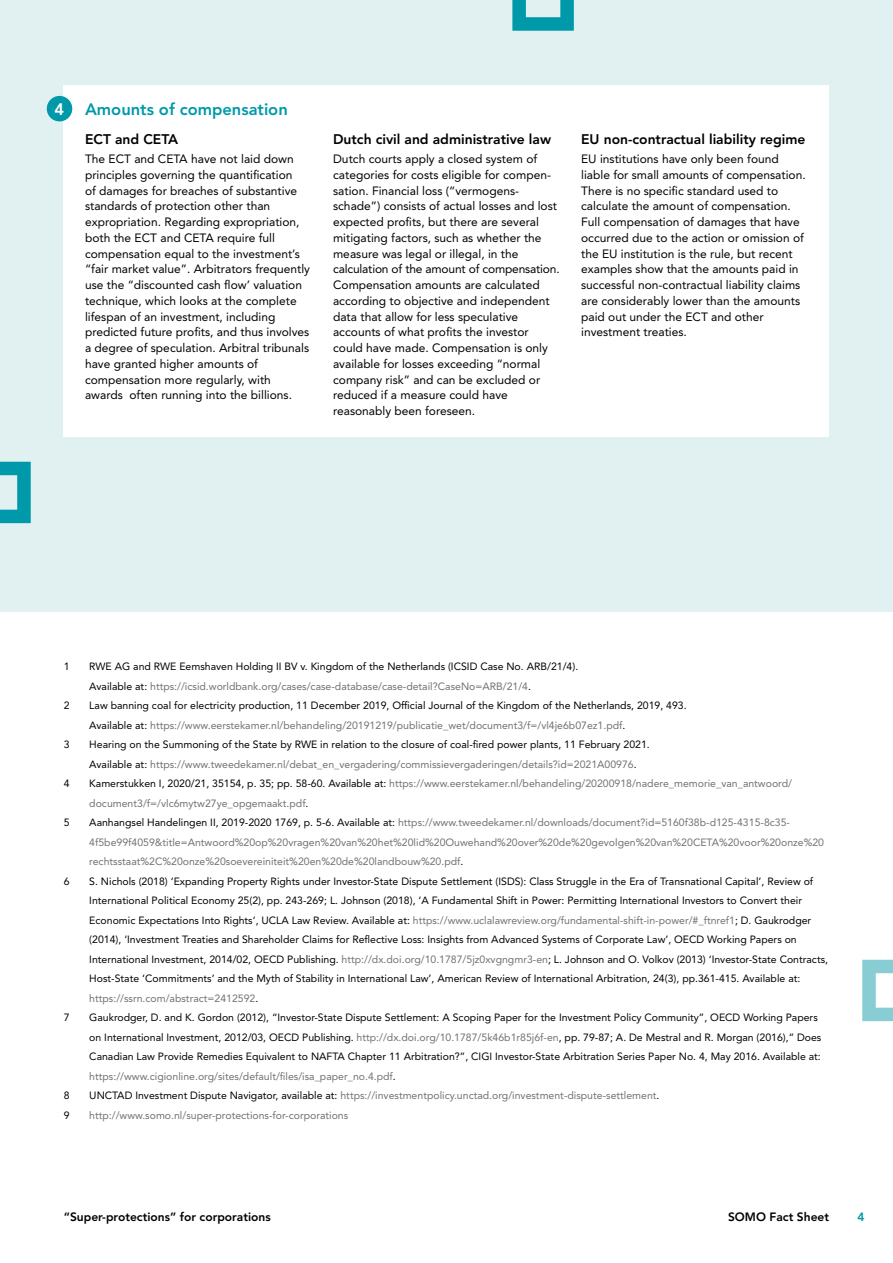
<style>
.page{position:relative;width:893px;height:1263px;background:#fff}
.page>*{position:absolute;margin:0;border:0;box-sizing:border-box;transform-origin:0 0}
.t1{font:800 16.5px "Avenir LT Std";color:#0099a9}
.t2{font:800 16.5px "Avenir LT Std";color:#fff}
.t3{font:800 13.8px "Avenir LT Std";color:#000}
.t4{font:12px/15.8px "Avenir LT Std";color:#000}
.t5{font:800 12px "Avenir LT Std";color:#000}
.t6{font:800 12px "Avenir LT Std";color:#0099a9}
.t7{font:10.5px/19.5px "Avenir LT Std";color:#000}
.t8{font:10.5px/19.5px "Avenir LT Std";color:#707172}
.s1{color:#707172}
.s2{color:#000}
</style>
<div class="page">
<div style="left:0;top:0;width:893px;height:612px;background:#e1f1f2"></div>
<div style="left:64px;top:85px;width:765px;height:351px;background:#fff"></div>
<svg style="left:512px;top:0;width:62px;height:31px"></svg>
<div style="left:48px;top:97px;width:24px;height:24px;background:#0099a9;border-radius:50%"></div>
<div style="left:47px;top:96px;width:25px;height:25px;border:2px solid #0099a9;border-radius:50%"></div>
<svg style="left:862px;top:960px;width:31px;height:61px"></svg>
<svg style="left:0;top:462px;width:31px;height:61px"></svg>
<h1 class="t2" style="left:55px;top:99px;width:11px">4</h1>
<h1 class="t1" style="left:85px;top:100px;width:204px">Amounts of compensation</h1>
<h2 class="t3" style="left:85px;top:131px;width:95px">ECT and CETA</h2>
<p class="t4" style="left:85px;top:151px;width:226px">The ECT and CETA have not laid down principles governing the quantification<br>of damages for breaches of substantive standards of protection other than expropriation. Regarding expropriation, both the ECT and CETA require full compensation equal to the investment’s “fair market value”. Arbitrators frequently use the “discounted cash flow’ valuation technique, which looks at the complete lifespan of an investment, including predicted future profits, and thus involves a degree of speculation. Arbitral tribunals have granted higher amounts of compensation more regularly, with awards often running into the billions.</p>
<h2 class="t3" style="left:333px;top:131px;width:219px">Dutch civil and administrative law</h2>
<p class="t4" style="left:333px;top:151px;width:228px">Dutch courts apply a closed system of categories for costs eligible for compen&shy;sation. Financial loss (“vermogens&shy;schade”) consists of actual losses and lost expected profits, but there are several mitigating factors, such as whether the measure was legal or illegal, in the calculation of the amount of compensation.<br>Compensation amounts are calculated according to objective and independent data that allow for less speculative accounts of what profits the investor could have made. Compensation is only available for losses exceeding “normal company risk” and can be excluded or reduced if a measure could have reasonably been foreseen.</p>
<h2 class="t3" style="left:581px;top:131px;width:226px">EU non-contractual liability regime</h2>
<p class="t4" style="left:581px;top:151px;width:226px">EU institutions have only been found liable for small amounts of compensation.<br>There is no specific standard used to calculate the amount of compensation.<br>Full compensation of damages that have occurred due to the action or omission of the EU institution is the rule, but recent examples show that the amounts paid in successful non-contractual liability claims are considerably lower than the amounts paid out under the ECT and other investment treaties.</p>
<p class="t7" style="left:64px;top:657px;width:7px">1</p>
<p class="t7" style="left:89px;top:657px;width:490px">RWE AG and RWE Eemshaven Holding II BV v. Kingdom of the Netherlands (ICSID Case No. ARB/21/4).<br>Available at: <span class="s1">https://icsid.worldbank.org/cases/case-database/case-detail?CaseNo=ARB/21/4</span>.</p>
<p class="t7" style="left:64px;top:696px;width:7px">2</p>
<p class="t7" style="left:89px;top:696px;width:599px">Law banning coal for electricity production, 11 December 2019, Official Journal of the Kingdom of the Netherlands, 2019, 493.<br>Available at: <span class="s1">https://www.eerstekamer.nl/behandeling/20191219/publicatie_wet/document3/f=/vl4je6b07ez1.pdf</span>.</p>
<p class="t7" style="left:64px;top:735px;width:7px">3</p>
<p class="t7" style="left:89px;top:735px;width:562px">Hearing on the Summoning of the State by RWE in relation to the closure of coal-fired power plants, 11 February 2021.<br>Available at: <span class="s1">https://www.tweedekamer.nl/debat_en_vergadering/commissievergaderingen/details?id=2021A00976</span>.</p>
<p class="t7" style="left:64px;top:774px;width:7px">4</p>
<p class="t8" style="left:89px;top:774px;width:704px"><span class="s2">Kamerstukken I, 2020/21, 35154, p. 35; pp. 58-60. Available at:</span> https://www.eerstekamer.nl/behandeling/20200918/nadere_memorie_van_antwoord/ document3/f=/vlc6mytw27ye_opgemaakt.pdf<span class="s2">.</span></p>
<p class="t7" style="left:64px;top:813px;width:7px">5</p>
<p class="t8" style="left:89px;top:813px;width:736px"><span class="s2">Aanhangsel Handelingen II, 2019-2020 1769, p. 5-6. Available at:</span> https://www.tweedekamer.nl/downloads/document?id=5160f38b-d125-4315-8c35-<br>4f5be99f4059&amp;title=Antwoord%20op%20vragen%20van%20het%20lid%20Ouwehand%20over%20de%20gevolgen%20van%20CETA%20voor%20onze%20 rechtsstaat%2C%20onze%20soevereiniteit%20en%20de%20landbouw%20.pdf<span class="s2">.</span></p>
<p class="t7" style="left:64px;top:871px;width:7px">6</p>
<p class="t7" style="left:89px;top:871px;width:740px">S. Nichols (2018) ‘Expanding Property Rights under Investor-State Dispute Settlement (ISDS): Class Struggle in the Era of Transnational Capital’, Review of International Political Economy 25(2), pp. 243-269; L. Johnson (2018), ‘A Fundamental Shift in Power: Permitting International Investors to Convert their Economic Expectations Into Rights’, UCLA Law Review. Available at: <span class="s1">https://www.uclalawreview.org/fundamental-shift-in-power/#_ftnref1</span>; D. Gaukrodger (2014), ‘Investment Treaties and Shareholder Claims for Reflective Loss: Insights from Advanced Systems of Corporate Law’, OECD Working Papers on International Investment, 2014/02, OECD Publishing. <span class="s1">http://dx.doi.org/10.1787/5jz0xvgngmr3-en</span>; L. Johnson and O. Volkov (2013) ‘Investor-State Contracts, Host-State ‘Commitments’ and the Myth of Stability in International Law’, American Review of International Arbitration, 24(3), pp.361-415. Available at: <span class="s1">https://ssrn.com/abstract=2412592</span>.</p>
<p class="t7" style="left:64px;top:1008px;width:7px">7</p>
<p class="t7" style="left:89px;top:1008px;width:734px">Gaukrodger, D. and K. Gordon (2012), “Investor-State Dispute Settlement: A Scoping Paper for the Investment Policy Community”, OECD Working Papers on International Investment, 2012/03, OECD Publishing. <span class="s1">http://dx.doi.org/10.1787/5k46b1r85j6f-en</span>, pp. 79-87; A. De Mestral and R. Morgan (2016),” Does Canadian Law Provide Remedies Equivalent to NAFTA Chapter 11 Arbitration?”, CIGI Investor-State Arbitration Series Paper No. 4, May 2016. Available at: <span class="s1">https://www.cigionline.org/sites/default/files/isa_paper_no.4.pdf</span>.</p>
<p class="t7" style="left:64px;top:1086px;width:7px">8</p>
<p class="t8" style="left:89px;top:1086px;width:572px"><span class="s2">UNCTAD Investment Dispute Navigator, available at:</span> https://investmentpolicy.unctad.org/investment-dispute-settlement<span class="s2">.</span></p>
<p class="t7" style="left:64px;top:1105px;width:7px">9</p>
<p class="t8" style="left:89px;top:1105px;width:260px">http://www.somo.nl/super-protections-for-corporations</p>
<p class="t5" style="left:64px;top:1210px;width:208px">“Super-protections” for corporations</p>
<p class="t5" style="left:728px;top:1210px;width:103px">SOMO Fact Sheet</p>
<p class="t6" style="left:857px;top:1210px;width:9px">4</p>
</div>
